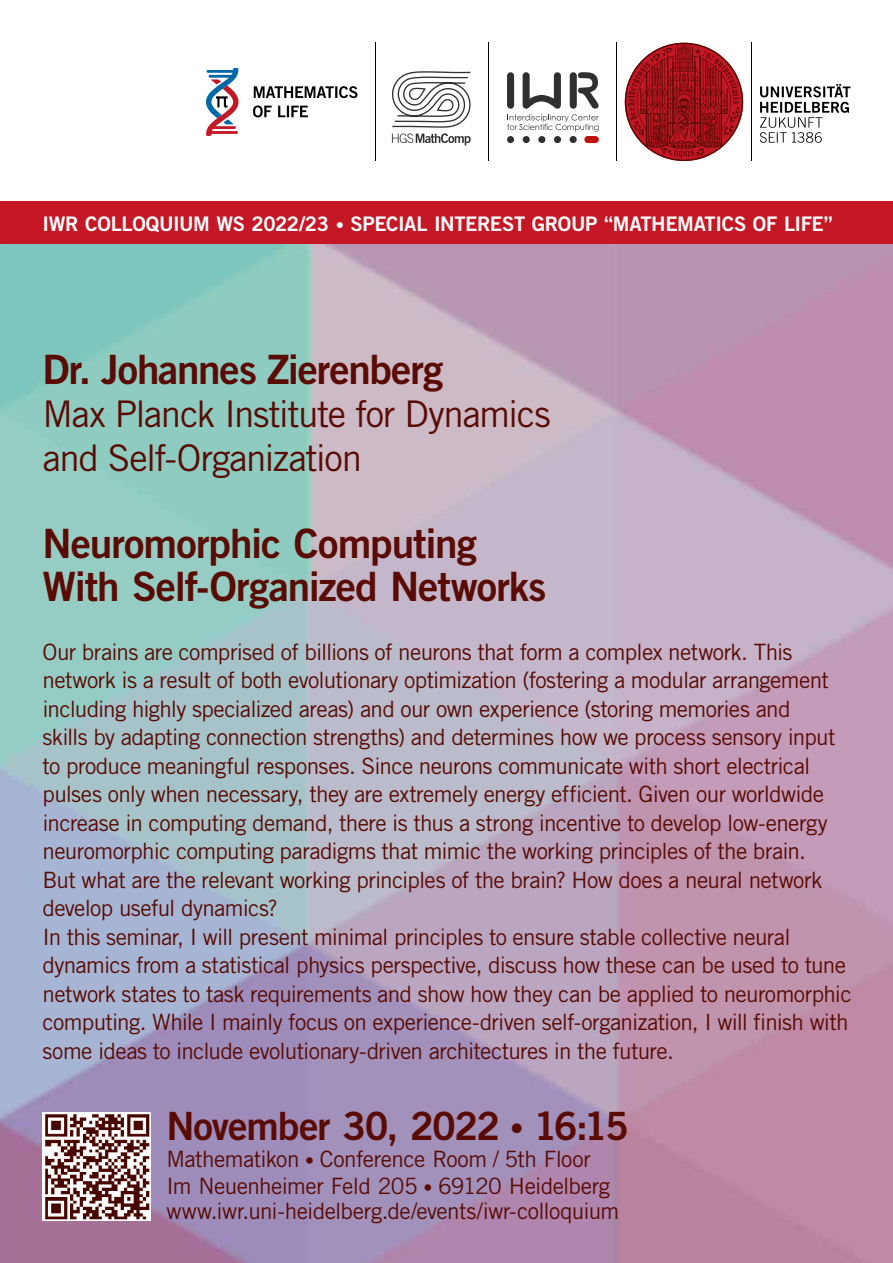
<style>
.page{position:relative;width:893px;height:1263px;background:#fff}
.page>*{position:absolute;margin:0;border:0;box-sizing:border-box;transform-origin:0 0}
.t1{font:40.5px/43.5px "Trade Gothic LT Com Bd 2";letter-spacing:-.025em;color:#590b04}
.t2{font:39px "Trade Gothic LT Com Bd 2";letter-spacing:-.03em;color:#590b04}
.t3{font:36.75px/43.5px "Trade Gothic LT Com";letter-spacing:-.04em;color:#590b04}
.t4{font:22.5px/28.5px "Trade Gothic LT Com";letter-spacing:-.03em;color:#590b04}
.t5{font:20.1px "Trade Gothic LT Com Bd 2";letter-spacing:-.015em;color:#fff}
.s1{font-size:16.5px}
.s2{font-size:25.5px;color:#c51725}
.s3{font-size:27px}
.s4{font-size:18px}
</style>
<div class="page">
<div style="left:0;top:202px;width:893px;height:1061px;background:#c51725"></div>
<img style="left:0;top:244px;width:893px;height:1019px">
<img style="left:43px;top:1112px;width:108px;height:108px">
<svg style="left:206px;top:68px;width:33px;height:68px"></svg>
<svg style="left:253px;top:105px;width:55px;height:12px"></svg>
<svg style="left:254px;top:86px;width:103px;height:12px"></svg>
<hr style="left:751px;top:42px;width:1px;height:119px;background:#000">
<svg style="left:760px;top:84px;width:90px;height:59px"></svg>
<svg style="left:625px;top:43px;width:118px;height:118px"></svg>
<hr style="left:616px;top:42px;width:1px;height:119px;background:#000">
<div style="left:507px;top:136px;width:7px;height:7px;background:#303030;border-radius:50%"></div>
<div style="left:523px;top:136px;width:7px;height:7px;background:#303030;border-radius:50%"></div>
<div style="left:538px;top:136px;width:7px;height:7px;background:#303030;border-radius:50%"></div>
<div style="left:554px;top:136px;width:7px;height:7px;background:#303030;border-radius:50%"></div>
<div style="left:570px;top:136px;width:7px;height:7px;background:#303030;border-radius:50%"></div>
<div style="left:584px;top:136px;width:15px;height:7px;background:#be100b;border-radius:3px"></div>
<svg style="left:507px;top:72px;width:92px;height:60px"></svg>
<hr style="left:489px;top:42px;width:1px;height:119px;background:#000">
<svg style="left:391px;top:71px;width:80px;height:74px"></svg>
<hr style="left:375px;top:42px;width:1px;height:119px;background:#000">
<p class="t5" style="left:43px;top:211px;width:806px">IWR COLLOQUIUM WS 2022/23 <span class="s1">•</span> SPECIAL INTEREST GROUP “MATHEMATICS OF LIFE” <span class="s2">·</span></p>
<h1 class="t1" style="left:43px;top:347px;width:402px">Dr. Johannes Zierenberg</h1>
<h3 class="t3" style="left:43px;top:392px;width:510px">Max Planck Institute for Dynamics and Self-Organization</h3>
<h1 class="t1" style="left:43px;top:521px;width:505px">Neuromorphic Computing<br>With Self-Organized Networks</h1>
<p class="t4" style="left:43px;top:637px;width:811px">Our brains are comprised of billions of neurons that form a complex network. This network is a result of both evolutionary optimization (fostering a modular arrangement including highly specialized areas) and our own experience (storing memories and<br>skills by adapting connection strengths) and determines how we process sensory input to produce meaningful responses. Since neurons communicate with short electrical pulses only when necessary, they are extremely energy efficient. Given our worldwide increase in computing demand, there is thus a strong incentive to develop low-energy neuromorphic computing paradigms that mimic the working principles of the brain.<br>But what are the relevant working principles of the brain? How does a neural network develop useful dynamics?<br>In this seminar, I will present minimal principles to ensure stable collective neural dynamics from a statistical physics perspective, discuss how these can be used to tune network states to task requirements and show how they can be applied to neuromorphic computing. While I mainly focus on experience-driven self-organization, I will finish with some ideas to include evolutionary-driven architectures in the future.</p>
<h2 class="t2" style="left:166px;top:1102px;width:464px">November 30, 2022 <span class="s3">•</span> 16:15</h2>
<p class="t4" style="left:166px;top:1145px;width:454px;line-height:26.2px">Mathematikon <span class="s4">•</span> Conference Room / 5th Floor<br>Im Neuenheimer Feld 205 <span class="s4">•</span> 69120 Heidelberg www.iwr.uni-heidelberg.de/events/iwr-colloquium</p>
</div>
